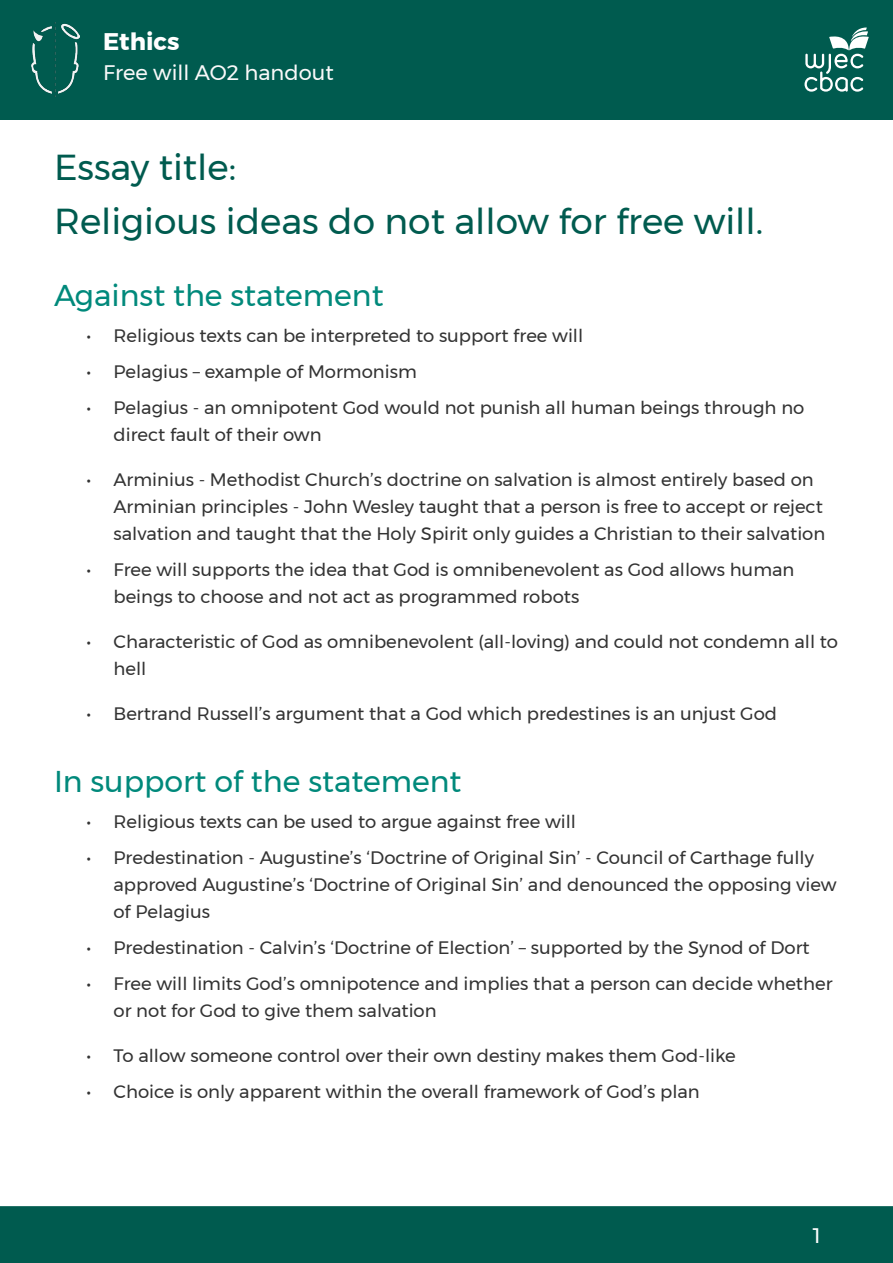
<style>
.page{position:relative;width:893px;height:1263px;background:#fff}
.page>*{position:absolute;margin:0;border:0;box-sizing:border-box;transform-origin:0 0}
.t1{font:36px "Montserrat";color:#005b4f}
.t2{font:30px "Montserrat";color:#00897b}
.t3{font:700 24px "Montserrat";color:#fff}
.t4{font:21px "Montserrat";color:#f9f9f9}
.t5{font:21px "Montserrat";color:#fff}
.t6{font:18px/27px "Montserrat";color:#333}
</style>
<div class="page">
<div style="left:0;top:1206px;width:893px;height:57px;background:#005b4f"></div>
<div style="left:0;top:0;width:893px;height:119px;background:#005b4f"></div>
<img style="left:32px;top:23px;width:48px;height:73px">
<svg style="left:804px;top:27px;width:65px;height:65px"></svg>
<h3 class="t3" style="left:103px;top:22px;width:78px">Ethics</h3>
<p class="t4" style="left:103px;top:56px;width:232px">Free will AO2 handout</p>
<p class="t1" style="left:54px;top:140px;width:184px">Essay title:</p>
<p class="t1" style="left:54px;top:194px;width:711px">Religious ideas do not allow for free will.</p>
<p class="t2" style="left:54px;top:272px;width:331px">Against the statement</p>
<p class="t6" style="left:87px;top:322px;width:498px">• Religious texts can be interpreted to support free will</p>
<p class="t6" style="left:87px;top:358px;width:332px">• Pelagius – example of Mormonism</p>
<p class="t6" style="left:114px;top:394px;width:692px;text-indent:-27px">• Pelagius - an omnipotent God would not punish all human beings through no direct fault of their own</p>
<p class="t6" style="left:114px;top:466px;width:713px;text-indent:-27px">• Arminius - Methodist Church’s doctrine on salvation is almost entirely based on<br>Arminian principles - John Wesley taught that a person is free to accept or reject salvation and taught that the Holy Spirit only guides a Christian to their salvation</p>
<p class="t6" style="left:114px;top:556px;width:682px;text-indent:-27px">• Free will supports the idea that God is omnibenevolent as God allows human beings to choose and not act as programmed robots</p>
<p class="t6" style="left:114px;top:628px;width:726px;text-indent:-27px">• Characteristic of God as omnibenevolent (all-loving) and could not condemn all to hell</p>
<p class="t6" style="left:87px;top:700px;width:692px">• Bertrand Russell’s argument that a God which predestines is an unjust God</p>
<p class="t2" style="left:54px;top:758px;width:409px">In support of the statement</p>
<p class="t6" style="left:87px;top:808px;width:491px">• Religious texts can be used to argue against free will</p>
<p class="t6" style="left:114px;top:844px;width:724px;text-indent:-27px">• Predestination - Augustine’s ‘Doctrine of Original Sin’ - Council of Carthage fully approved Augustine’s ‘Doctrine of Original Sin’ and denounced the opposing view of Pelagius</p>
<p class="t6" style="left:87px;top:934px;width:725px">• Predestination - Calvin’s ‘Doctrine of Election’ – supported by the Synod of Dort</p>
<p class="t6" style="left:114px;top:970px;width:720px;text-indent:-27px">• Free will limits God’s omnipotence and implies that a person can decide whether or not for God to give them salvation</p>
<p class="t6" style="left:87px;top:1042px;width:651px">• To allow someone control over their own destiny makes them God-like</p>
<p class="t6" style="left:87px;top:1078px;width:615px">• Choice is only apparent within the overall framework of God’s plan</p>
<p class="t5" style="left:813px;top:1219px;width:9px">1</p>
</div>
